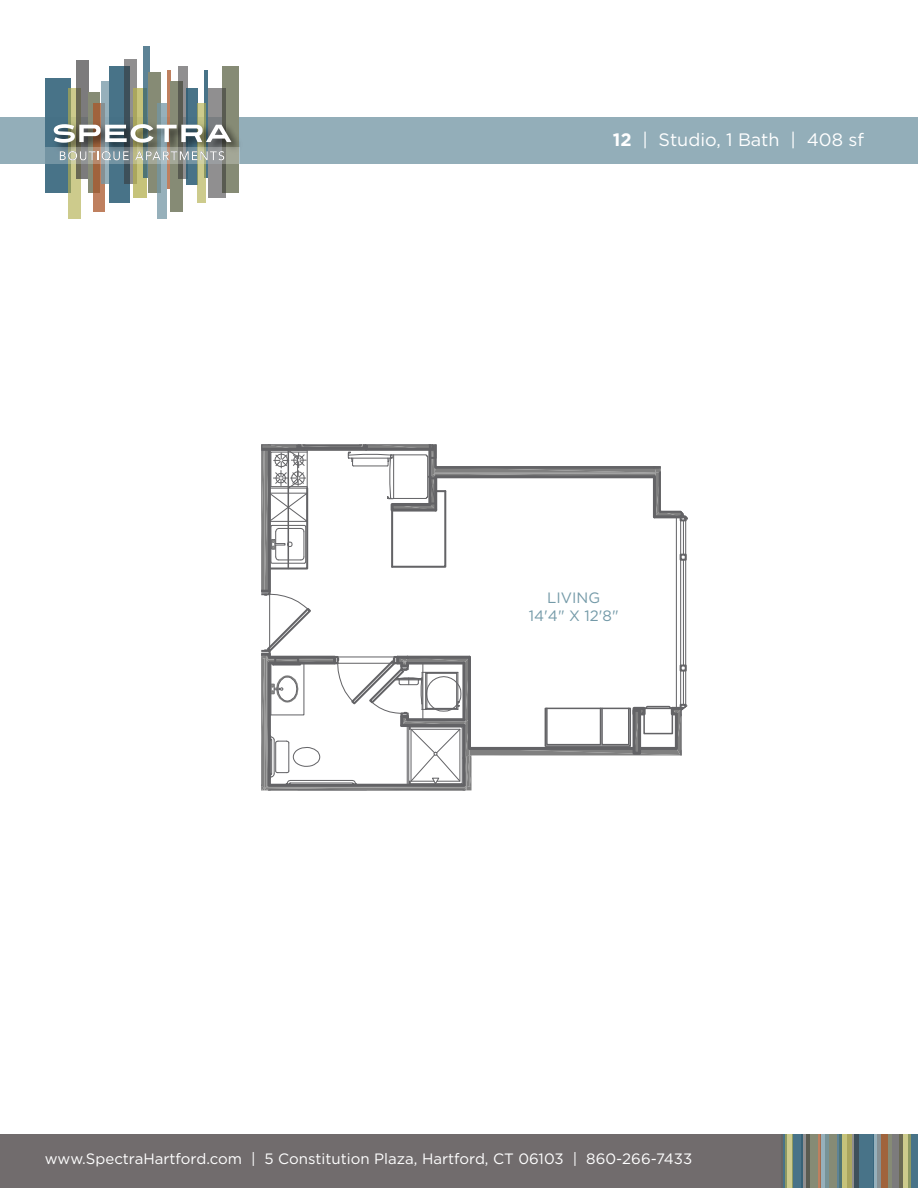
<style>
.page{position:relative;width:918px;height:1188px;background:#fff}
.page>*{position:absolute;margin:0;border:0;box-sizing:border-box;transform-origin:0 0}
.t1{font:18px "Gotham";color:#fff}
.t2{font:15px "Gotham";color:#fff}
.t3{font:15px/18px "Gotham";color:#749aa8;text-align:center}
.s1{font-weight:700}
</style>
<div class="page">
<div style="left:0;top:117px;width:918px;height:47px;background:#93aeb9"></div>
<div style="left:68px;top:88px;width:13px;height:131px;background:#cdcb8c"></div>
<div style="left:93px;top:103px;width:12px;height:109px;background:#bf805f"></div>
<div style="left:223px;top:66px;width:16px;height:127px;background:#868b75"></div>
<div style="left:45px;top:78px;width:26px;height:115px;background:#487388"></div>
<svg style="left:68px;top:88px;width:12px;height:105px"></svg>
<svg style="left:77px;top:60px;width:12px;height:118px"></svg>
<div style="left:88px;top:93px;width:12px;height:100px;background:#868b75"></div>
<svg style="left:93px;top:103px;width:7px;height:90px"></svg>
<svg style="left:101px;top:81px;width:8px;height:103px"></svg>
<div style="left:109px;top:66px;width:21px;height:137px;background:#487388"></div>
<svg style="left:125px;top:60px;width:12px;height:124px"></svg>
<svg style="left:133px;top:88px;width:13px;height:110px"></svg>
<svg style="left:143px;top:46px;width:7px;height:132px"></svg>
<div style="left:149px;top:72px;width:12px;height:121px;background:#868b75"></div>
<svg style="left:157px;top:103px;width:10px;height:116px"></svg>
<hr style="left:167px;top:71px;width:3px;height:118px;background:#aa562a">
<div style="left:170px;top:81px;width:13px;height:131px;background:#868b75"></div>
<svg style="left:179px;top:66px;width:9px;height:112px"></svg>
<div style="left:187px;top:88px;width:11px;height:96px;background:#487388"></div>
<hr style="left:204px;top:71px;width:4px;height:107px;background:#487388">
<svg style="left:198px;top:103px;width:8px;height:100px"></svg>
<svg style="left:208px;top:88px;width:18px;height:110px"></svg>
<img style="left:53px;top:119px;width:187px;height:38px">
<svg style="left:54px;top:124px;width:177px;height:19px;background:#a1a5a1"></svg>
<svg style="left:45px;top:147px;width:194px;height:17px;background:#919c96"></svg>
<svg style="left:60px;top:151px;width:69px;height:9px"></svg>
<svg style="left:135px;top:151px;width:89px;height:9px"></svg>
<svg style="left:910px;top:1134px;width:8px;height:54px"></svg>
<svg style="left:903px;top:1134px;width:7px;height:54px"></svg>
<svg style="left:892px;top:1134px;width:11px;height:54px"></svg>
<div style="left:882px;top:1134px;width:10px;height:54px;background:#868b75"></div>
<svg style="left:880px;top:1134px;width:8px;height:54px"></svg>
<svg style="left:873px;top:1134px;width:7px;height:54px"></svg>
<div style="left:854px;top:1134px;width:19px;height:54px;background:#487388"></div>
<svg style="left:852px;top:1134px;width:7px;height:54px"></svg>
<svg style="left:842px;top:1134px;width:10px;height:54px"></svg>
<svg style="left:837px;top:1134px;width:5px;height:54px"></svg>
<div style="left:826px;top:1134px;width:11px;height:54px;background:#868b75"></div>
<svg style="left:820px;top:1134px;width:9px;height:54px"></svg>
<hr style="left:818px;top:1134px;width:2px;height:54px;background:#aa562a">
<div style="left:806px;top:1134px;width:12px;height:54px;background:#868b75"></div>
<svg style="left:802px;top:1134px;width:8px;height:54px"></svg>
<div style="left:792px;top:1134px;width:10px;height:54px;background:#487388"></div>
<hr style="left:783px;top:1134px;width:4px;height:54px;background:#487388">
<svg style="left:785px;top:1134px;width:7px;height:54px"></svg>
<div style="left:716px;top:1134px;width:67px;height:54px;background:#676667"></div>
<div style="left:0;top:1134px;width:781px;height:54px;background:#716c6d"></div>
<hr style="left:338px;top:949px;width:56px;height:1px;background:#636366">
<hr style="left:338px;top:955px;width:56px;height:1px;background:#636366">
<hr style="left:338px;top:1187px;width:56px;height:1px;background:#636366">
<hr style="left:290px;top:1187px;width:57px;height:1px;background:#636366">
<hr style="left:486px;top:951px;width:57px;height:1px;background:#636366">
<hr style="left:477px;top:1187px;width:57px;height:1px;background:#636366">
<svg style="left:261px;top:444px;width:427px;height:346px"></svg>
<p class="t1" style="left:613px;top:128px;width:253px"><span class="s1">12</span> | Studio, 1 Bath | 408 sf</p>
<p class="t3" style="left:529px;top:588px;width:91px">LIVING<br>14'4" X 12'8"</p>
<p class="t2" style="left:45px;top:1149px;width:649px">www.SpectraHartford.com | 5 Constitution Plaza, Hartford, CT 06103 | 860-266-7433</p>
</div>
